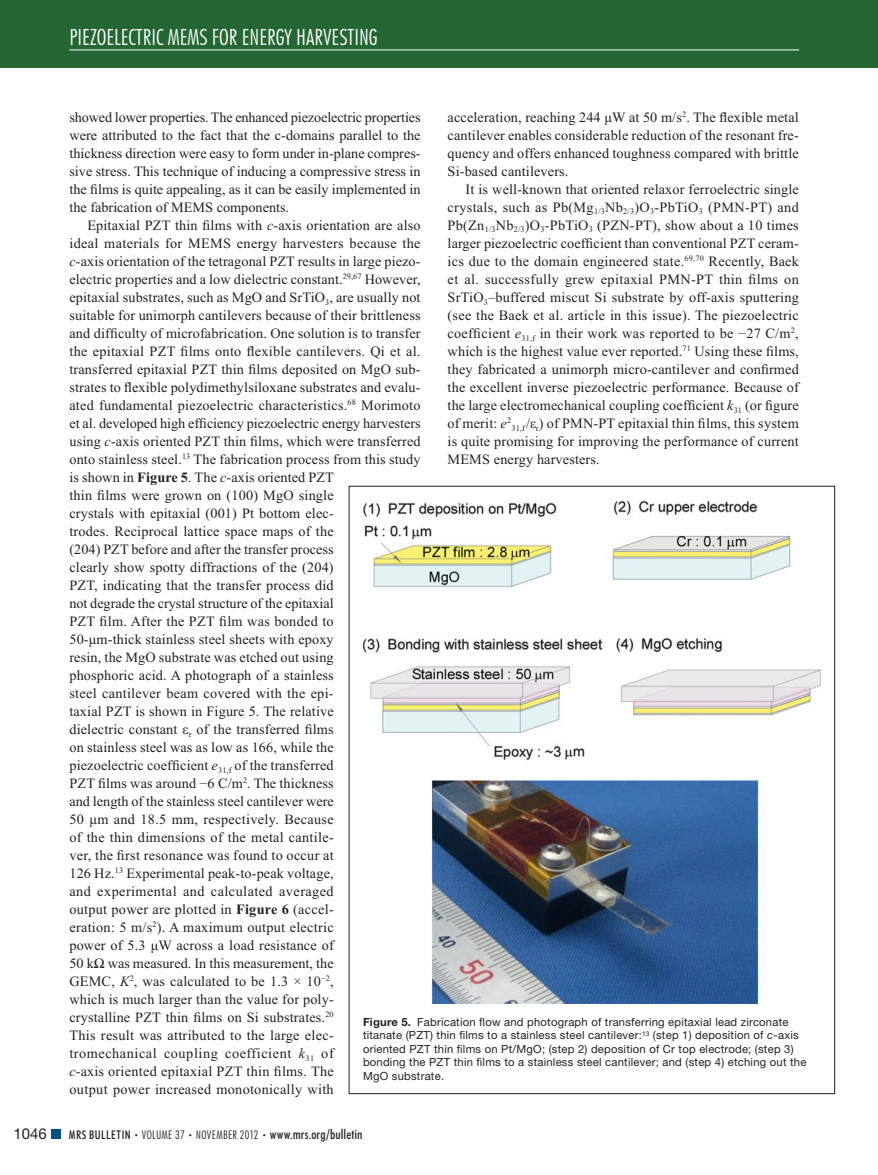
<style>
.page{position:relative;width:878px;height:1175px;background:#fff}
.page>*{position:absolute;margin:0;border:0;box-sizing:border-box;transform-origin:0 0}
.t1{font:300 condensed 22.5px "Futura BT";color:#fff}
.t2{font:15px "Helvetica Neue LT Std";color:#231f20}
.t3{font:14.25px/18px "Times New Roman";letter-spacing:.01em;color:#231f20;text-align:justify}
.t4{font:300 condensed 12px "Futura BT";letter-spacing:.03em;color:#231f20}
.t5{font:11.25px/13.5px "Helvetica Neue LT Std";letter-spacing:.02em;color:#231f20}
.s1{font-style:italic}
.s2{font-weight:700}
.s3{font-weight:500}
.s4{font-size:7.5px}
.s5{font-weight:500;font-size:13.5px}
</style>
<div class="page">
<div style="left:0;top:0;width:878px;height:68px;background:#246735"></div>
<hr style="left:69px;top:50px;width:730px;height:1px;background:#fff">
<div style="left:51px;top:1130px;width:9px;height:8px;background:#005080"></div>
<img style="left:363px;top:500px;width:458px;height:504px">
<h1 class="t1" style="left:69px;top:29px;width:310px">PIEZOELECTRIC MEMS FOR ENERGY HARVESTING</h1>
<p class="t3" style="left:447px;top:109px;width:353px">acceleration, reaching 244 μ W at 50 m/s <sup>2</sup> . The flexible metal cantilever enables considerable reduction of the resonant fre&shy;quency and offers enhanced toughness compared with brittle Si-based cantilevers.</p>
<p class="t3" style="left:447px;top:181px;width:353px;text-indent:18px">It is well-known that oriented relaxor ferroelectric single crystals, such as Pb(Mg <sub>1/3</sub> Nb <sub>2/3</sub> )O <sub>3</sub> -PbTiO <sub>3</sub> (PMN-PT) and Pb(Zn <sub>1/3</sub> Nb <sub>2/3</sub> )O <sub>3</sub> -PbTiO <sub>3</sub> (PZN-PT), show about a 10 times larger piezoelectric coefficient than conventional PZT ceram&shy;ics due to the domain engineered state. <sup>69,70</sup> Recently, Baek et al. successfully grew epitaxial PMN-PT thin films on SrTiO <sub>3</sub> –buffered miscut Si substrate by off-axis sputtering (see the Baek et al. article in this issue). The piezoelectric coefficient <span class="s1">e</span><sub>31,f</sub> in their work was reported to be −27 C/m <sup>2</sup> , which is the highest value ever reported. <sup>71</sup> Using these films, they fabricated a unimorph micro-cantilever and confirmed the excellent inverse piezoelectric performance. Because of the large electromechanical coupling coefficient <span class="s1">k</span><sub>31</sub> (or figure of merit: <span class="s1">e</span><sup>2</sup><sub>31,f</sub> / ε <sub>r</sub> ) of PMN-PT epitaxial thin films, this system is quite promising for improving the performance of current MEMS energy harvesters.</p>
<p class="t3" style="left:69px;top:109px;width:353px">showed lower properties. The enhanced piezoelectric properties were attributed to the fact that the c-domains parallel to the thickness direction were easy to form under in-plane compres&shy;sive stress. This technique of inducing a compressive stress in the films is quite appealing, as it can be easily implemented in the fabrication of MEMS components.</p>
<p class="t3" style="left:69px;top:217px;width:353px;text-align:left;text-indent:18px">Epitaxial PZT thin films with <span class="s1">c</span> -axis orientation are also ideal materials for MEMS energy harvesters because the <span class="s1">c</span> -axis orientation of the tetragonal PZT results in large piezo&shy;electric properties and a low dielectric constant. <sup>29,67</sup> However, epitaxial substrates, such as MgO and SrTiO <sub>3</sub> , are usually not suitable for unimorph cantilevers because of their brittleness and difficulty of microfabrication. One solution is to transfer the epitaxial PZT films onto flexible cantilevers. Qi et al. transferred epitaxial PZT thin films deposited on MgO sub&shy;strates to flexible polydimethylsiloxane substrates and evalu&shy;ated fundamental piezoelectric characteristics. <sup>68</sup> Morimoto et al. developed high efficiency piezoelectric energy harvesters using <span class="s1">c</span> -axis oriented PZT thin films, which were transferred onto stainless steel. <sup>13</sup> The fabrication process from this study is shown in <span class="s2">Figure 5</span> . The <span class="s1">c</span> -axis oriented PZT<br>thin films were grown on (100) MgO single<br>crystals with epitaxial (001) Pt bottom elec-<br>trodes. Reciprocal lattice space maps of the<br>(204) PZT before and after the transfer process<br>clearly show spotty diffractions of the (204)<br>PZT, indicating that the transfer process did<br>not degrade the crystal structure of the epitaxial<br>PZT film. After the PZT film was bonded to<br>50- μ m-thick stainless steel sheets with epoxy<br>resin, the MgO substrate was etched out using<br>phosphoric acid. A photograph of a stainless<br>steel cantilever beam covered with the epi-<br>taxial PZT is shown in Figure 5 . The relative<br>dielectric constant ε <sub>r</sub> of the transferred films<br>on stainless steel was as low as 166, while the<br>piezoelectric coefficient <span class="s1">e</span><sub>31,f</sub> of the transferred<br>PZT films was around −6 C/m <sup>2</sup> . The thickness<br>and length of the stainless steel cantilever were<br>50 μ m and 18.5 mm, respectively. Because<br>of the thin dimensions of the metal cantile-<br>ver, the first resonance was found to occur at<br>126 Hz. <sup>13</sup> Experimental peak-to-peak voltage,<br>and experimental and calculated averaged<br>output power are plotted in <span class="s2">Figure 6</span> (accel-<br>eration: 5 m/s <sup>2</sup> ). A maximum output electric<br>power of 5.3 μ W across a load resistance of<br>50 k Ω was measured. In this measurement, the<br>GEMC, <span class="s1">K</span><sup>2</sup> , was calculated to be 1.3 × 10 <sup>−2</sup> ,<br>which is much larger than the value for poly-<br>crystalline PZT thin films on Si substrates. <sup>20<br></sup>This result was attributed to the large elec&shy;tromechanical coupling coefficient <span class="s1">k</span><sub>31</sub> of<br><span class="s1">c</span> -axis oriented epitaxial PZT thin films. The<br>output power increased monotonically with</p>
<p class="t5" style="left:363px;top:1016px;width:445px"><span class="s2">Figure 5.</span> Fabrication flow and photograph of transferring epitaxial lead zirconate titanate (PZT) thin films to a stainless steel cantilever: <sup>13</sup> (step 1) deposition of <span class="s1">c</span>-axis oriented PZT thin films on Pt/MgO; (step 2) deposition of Cr top electrode; (step 3) bonding the PZT thin films to a stainless steel cantilever; and (step 4) etching out the MgO substrate.</p>
<p class="t2" style="left:13px;top:1128px;width:35px">1046</p>
<p class="t4" style="left:69px;top:1130px;width:295px"><span class="s3">MRS BULLETIN</span> <span class="s4">•</span> VOLUME 37 <span class="s4">•</span> NOVEMBER 2012 <span class="s4">•</span> <span class="s5">www.mrs.org/bulletin</span></p>
</div>
